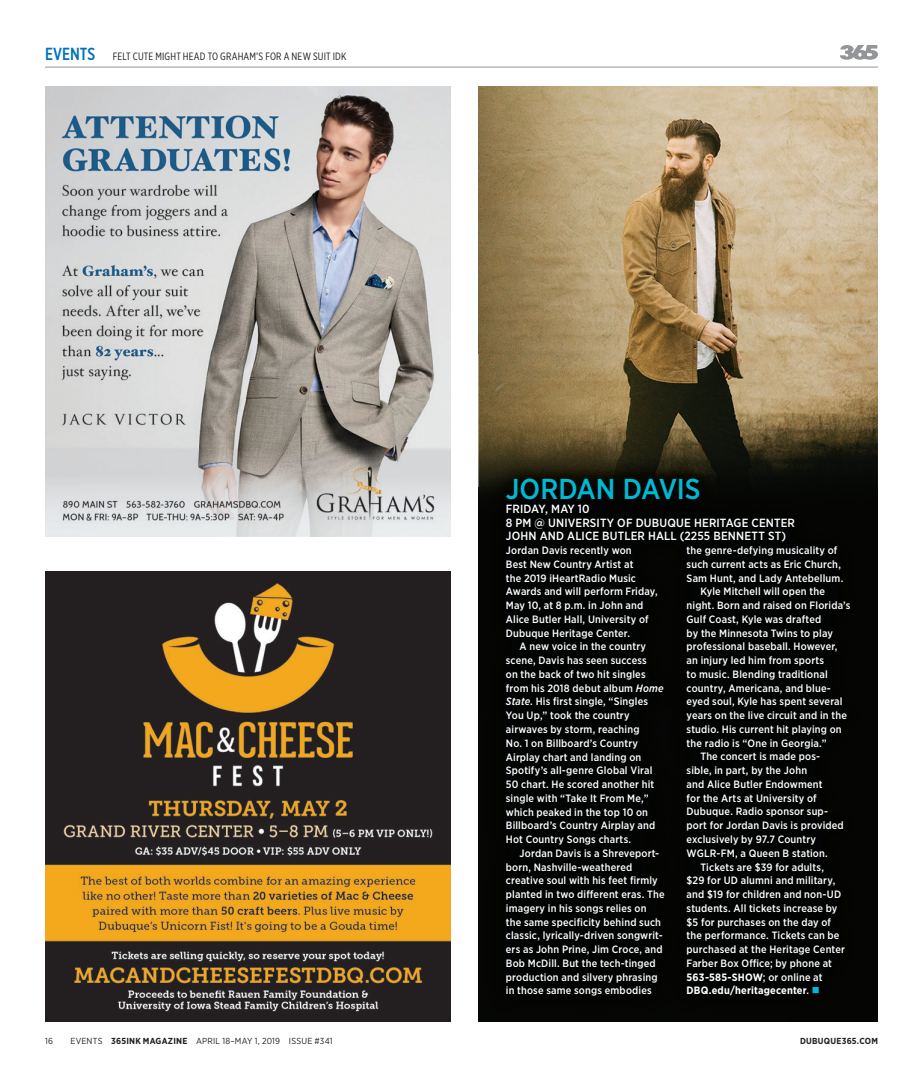
<style>
.page{position:relative;width:923px;height:1092px;background:#fff}
.page>*{position:absolute;margin:0;border:0;box-sizing:border-box;transform-origin:0 0}
.t1{font:500 28.75px "Gotham Narrow";letter-spacing:-.005em;color:#00b9d4}
.t2{font:500 11.88px/13.8px "Gotham Narrow";letter-spacing:.015em;color:#fff}
.t3{font:500 10.62px/13.8px "Gotham Narrow";letter-spacing:.015em;color:#fff}
.t4{font:10.62px "Gotham X Narrow";letter-spacing:.015em;color:#231f20}
.t5{font:700 10.62px "Gotham Narrow";letter-spacing:.015em;color:#fff}
.t6{font:8.75px "Gotham Narrow";letter-spacing:.025em;color:#231f20}
.t7{font:700 8.75px "Gotham Narrow";letter-spacing:.025em;color:#231f20}
.s1{font-weight:500;font-size:17.5px;color:#0072bc}
.s2{font-style:italic}
.s3{font-weight:500}
.s4{color:#00b9d4}
.s5{font-weight:700}
</style>
<div class="page">
<svg style="left:840px;top:45px;width:38px;height:15px"></svg>
<hr style="left:45px;top:67px;width:833px;height:1px;background:#939598">
<img style="left:478px;top:86px;width:400px;height:401px">
<img style="left:478px;top:487px;width:1px;height:534px">
<img style="left:876px;top:487px;width:2px;height:534px">
<div style="left:479px;top:452px;width:397px;height:570px;background:#010302"></div>
<img style="left:45px;top:86px;width:405px;height:450px">
<img style="left:45px;top:571px;width:405px;height:450px">
<p class="t4" style="left:45px;top:50px;width:303px"><span class="s1">EVENTS</span> FELT CUTE MIGHT HEAD TO GRAHAM’S FOR A NEW SUIT IDK</p>
<h1 class="t1" style="left:506px;top:470px;width:196px">JORDAN DAVIS</h1>
<p class="t2" style="left:506px;top:501px;width:290px">FRIDAY, MAY 10<br>8 PM @ UNIVERSITY OF DUBUQUE HERITAGE CENTER<br>JOHN AND ALICE BUTLER HALL (2255 BENNETT ST)</p>
<p class="t3" style="left:506px;top:543px;width:153px">Jordan Davis recently won<br>Best New Country Artist at<br>the 2019 iHeartRadio Music<br>Awards and will perform Friday,<br>May 10, at 8 p.m. in John and<br>Alice Butler Hall, University of<br>Dubuque Heritage Center.</p>
<p class="t3" style="left:506px;top:639px;width:159px;text-indent:14px">A new voice in the country scene, Davis has seen success<br>on the back of two hit singles from his 2018 debut album <span class="s2">Home<br>State</span>. His first single, “Singles<br>You Up,” took the country airwaves by storm, reaching<br>No. 1 on Billboard’s Country<br>Airplay chart and landing on<br>Spotify’s all-genre Global Viral<br>50 chart. He scored another hit single with “Take It From Me,” which peaked in the top 10 on<br>Billboard’s Country Airplay and<br>Hot Country Songs charts.</p>
<p class="t3" style="left:506px;top:845px;width:160px;text-indent:14px">Jordan Davis is a Shreveport&shy;born, Nashville-weathered creative soul with his feet firmly planted in two different eras. The imagery in his songs relies on<br>the same specificity behind such classic, lyrically-driven songwrit&shy;ers as John Prine, Jim Croce, and<br>Bob McDill. But the tech-tinged production and silvery phrasing in those same songs embodies</p>
<p class="t3" style="left:686px;top:543px;width:152px">the genre-defying musicality of</p>
<p class="t3" style="left:686px;top:557px;width:156px">such current acts as Eric Church,</p>
<p class="t3" style="left:686px;top:570px;width:158px">Sam Hunt, and Lady Antebellum.</p>
<p class="t3" style="left:700px;top:584px;width:126px">Kyle Mitchell will open the</p>
<p class="t3" style="left:686px;top:598px;width:165px">night. Born and raised on Florida’s</p>
<p class="t3" style="left:686px;top:612px;width:136px">Gulf Coast, Kyle was drafted</p>
<p class="t3" style="left:686px;top:625px;width:148px">by the Minnesota Twins to play</p>
<p class="t3" style="left:686px;top:639px;width:152px">professional baseball. However,</p>
<p class="t3" style="left:686px;top:653px;width:139px">an injury led him from sports</p>
<p class="t3" style="left:686px;top:667px;width:143px">to music. Blending traditional</p>
<p class="t3" style="left:686px;top:680px;width:146px">country, Americana, and blue-</p>
<p class="t3" style="left:686px;top:694px;width:157px">eyed soul, Kyle has spent several</p>
<p class="t3" style="left:686px;top:708px;width:162px">years on the live circuit and in the</p>
<p class="t3" style="left:686px;top:722px;width:157px">studio. His current hit playing on</p>
<p class="t3" style="left:686px;top:735px;width:142px">the radio is “One in Georgia.”</p>
<p class="t3" style="left:700px;top:749px;width:121px">The concert is made pos-</p>
<p class="t3" style="left:686px;top:763px;width:122px">sible, in part, by the John</p>
<p class="t3" style="left:686px;top:777px;width:137px">and Alice Butler Endowment</p>
<p class="t3" style="left:686px;top:790px;width:132px">for the Arts at University of</p>
<p class="t3" style="left:686px;top:804px;width:143px">Dubuque. Radio sponsor sup-</p>
<p class="t3" style="left:686px;top:818px;width:159px">port for Jordan Davis is provided</p>
<p class="t3" style="left:686px;top:832px;width:131px">exclusively by 97.7 Country</p>
<p class="t3" style="left:686px;top:845px;width:143px">WGLR-FM, a Queen B station.</p>
<p class="t3" style="left:700px;top:859px;width:125px">Tickets are $39 for adults,</p>
<p class="t3" style="left:686px;top:873px;width:150px">$29 for UD alumni and military,</p>
<p class="t3" style="left:686px;top:887px;width:156px">and $19 for children and non-UD</p>
<p class="t3" style="left:686px;top:900px;width:152px">students. All tickets increase by</p>
<p class="t3" style="left:686px;top:914px;width:146px">$5 for purchases on the day of</p>
<p class="t3" style="left:686px;top:928px;width:154px">the performance. Tickets can be</p>
<p class="t3" style="left:686px;top:942px;width:160px">purchased at the Heritage Center</p>
<p class="t3" style="left:686px;top:955px;width:147px">Farber Box Office; by phone at</p>
<p class="t5" style="left:686px;top:969px;width:137px">563-585-SHOW<span class="s3">; or online at</span></p>
<p class="t5" style="left:686px;top:983px;width:135px">DBQ.edu/heritagecenter<span class="s3">.</span> <span class="s4">■</span></p>
<p class="t6" style="left:45px;top:1035px;width:9px">16</p>
<p class="t6" style="left:70px;top:1035px;width:264px">EVENTS <span class="s5">365INK MAGAZINE</span> APRIL 18–MAY 1, 2019 ISSUE #341</p>
<p class="t7" style="left:800px;top:1035px;width:79px">DUBUQUE365.COM</p>
</div>
